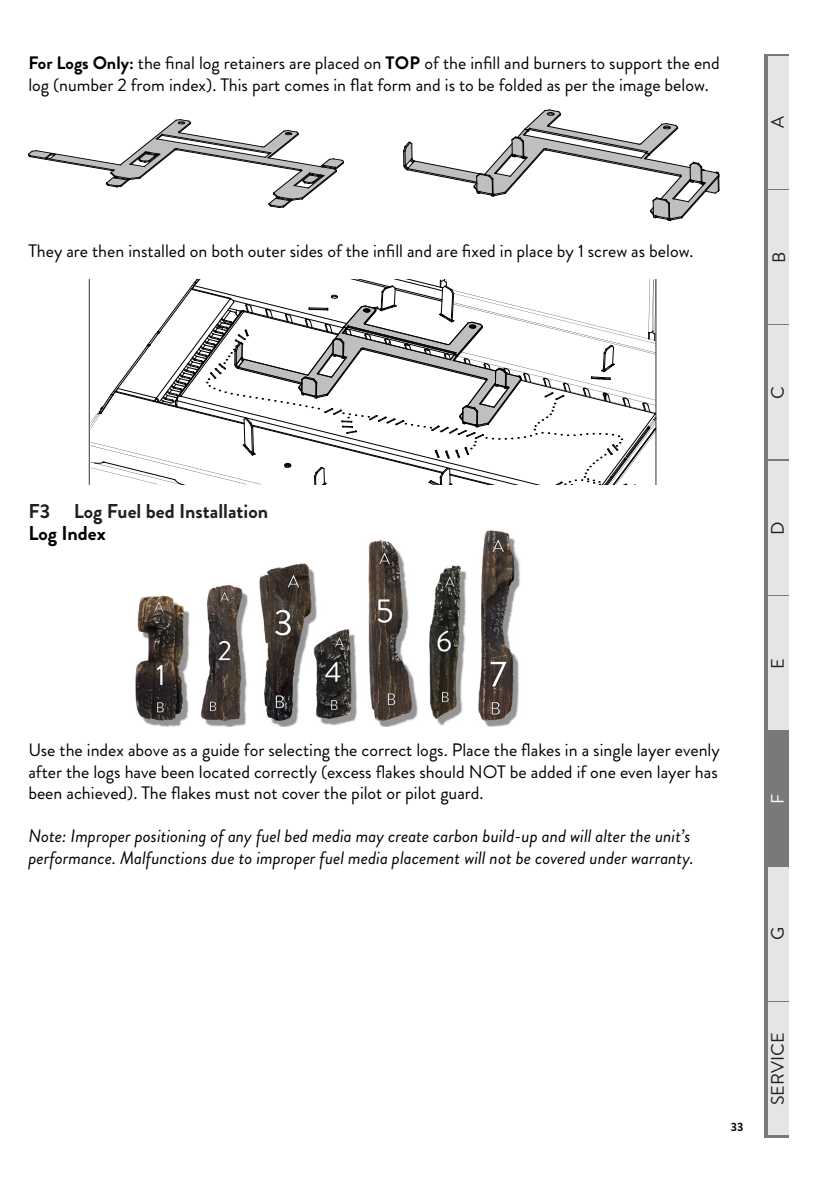
<style>
.page{position:relative;width:840px;height:1191px;background:#fff}
.page>*{position:absolute;margin:0;border:0;box-sizing:border-box;transform-origin:0 0}
.t1{font:700 20px "Brandon Grotesque";color:#231f20}
.Bold_Paragraph_Mod{font:700 20px "Brandon Grotesque";color:#000}
.Paragraph{font:18px/21.6px "Brandon Grotesque";color:#000}
.Paragraph-2{font:italic 18px/21.6px "Brandon Grotesque";color:#000}
.t2{font:18px "Brandon Grotesque";color:#231f20}
.t3{font:18px "Brandon Grotesque";color:#fff}
.t4{font:700 12px "Brandon Grotesque";color:#000}
.s1{font-weight:700}
</style>
<div class="page">
<div style="left:763px;top:54px;width:25px;height:1083px;background:#797979"></div>
<div style="left:768px;top:56px;width:20px;height:132px;background:#e5e5e5"></div>
<div style="left:768px;top:190px;width:20px;height:134px;background:#e5e5e5"></div>
<div style="left:768px;top:326px;width:20px;height:133px;background:#e5e5e5"></div>
<div style="left:768px;top:461px;width:20px;height:133px;background:#e5e5e5"></div>
<div style="left:768px;top:596px;width:20px;height:134px;background:#e5e5e5"></div>
<div style="left:768px;top:867px;width:20px;height:133px;background:#e5e5e5"></div>
<div style="left:768px;top:1002px;width:20px;height:133px;background:#e5e5e5"></div>
<svg style="left:28px;top:120px;width:316px;height:88px"></svg>
<svg style="left:403px;top:110px;width:316px;height:111px"></svg>
<svg style="left:91px;top:279px;width:565px;height:206px"></svg>
<img style="left:135px;top:530px;width:385px;height:196px">
<p class="Paragraph" style="left:28px;top:53px;width:692px"><span class="s1">For Logs Only:</span> the final log retainers are placed on <span class="s1">TOP</span> of the infill and burners to support the end log (number 2 from index). This part comes in flat form and is to be folded as per the image below.</p>
<p class="Paragraph" style="left:28px;top:240px;width:666px">They are then installed on both outer sides of the infill and are fixed in place by 1 screw as below.</p>
<p class="t2" style="left:764px;top:128px;width:13px;rotate:-90deg">A</p>
<p class="t2" style="left:766px;top:263px;width:13px;rotate:-90deg">B</p>
<p class="t1" style="left:28px;top:497px;width:241px">F3 Log Fuel bed Installation</p>
<p class="Bold_Paragraph_Mod" style="left:28px;top:519px;width:79px">Log Index</p>
<p class="t2" style="left:764px;top:399px;width:14px;rotate:-90deg">C</p>
<p class="t2" style="left:764px;top:534px;width:15px;rotate:-90deg">D</p>
<p class="Paragraph" style="left:28px;top:739px;width:692px;text-align:justify">Use the index above as a guide for selecting the correct logs. Place the flakes in a single layer evenly after the logs have been located correctly (excess flakes should NOT be added if one even layer has been achieved). The flakes must not cover the pilot or pilot guard.</p>
<p class="Paragraph-2" style="left:28px;top:825px;width:666px">Note: Improper positioning of any fuel bed media may create carbon build-up and will alter the unit’s performance. Malfunctions due to improper fuel media placement will not be covered under warranty.</p>
<p class="t2" style="left:764px;top:669px;width:12px;rotate:-90deg">E</p>
<p class="t3" style="left:764px;top:803px;width:12px;rotate:-90deg">F</p>
<p class="t2" style="left:764px;top:940px;width:15px;rotate:-90deg">G</p>
<p class="t4" style="left:730px;top:1118px;width:14px">33</p>
<p class="t2" style="left:764px;top:1105px;width:74px;rotate:-90deg">SERVICE</p>
</div>
